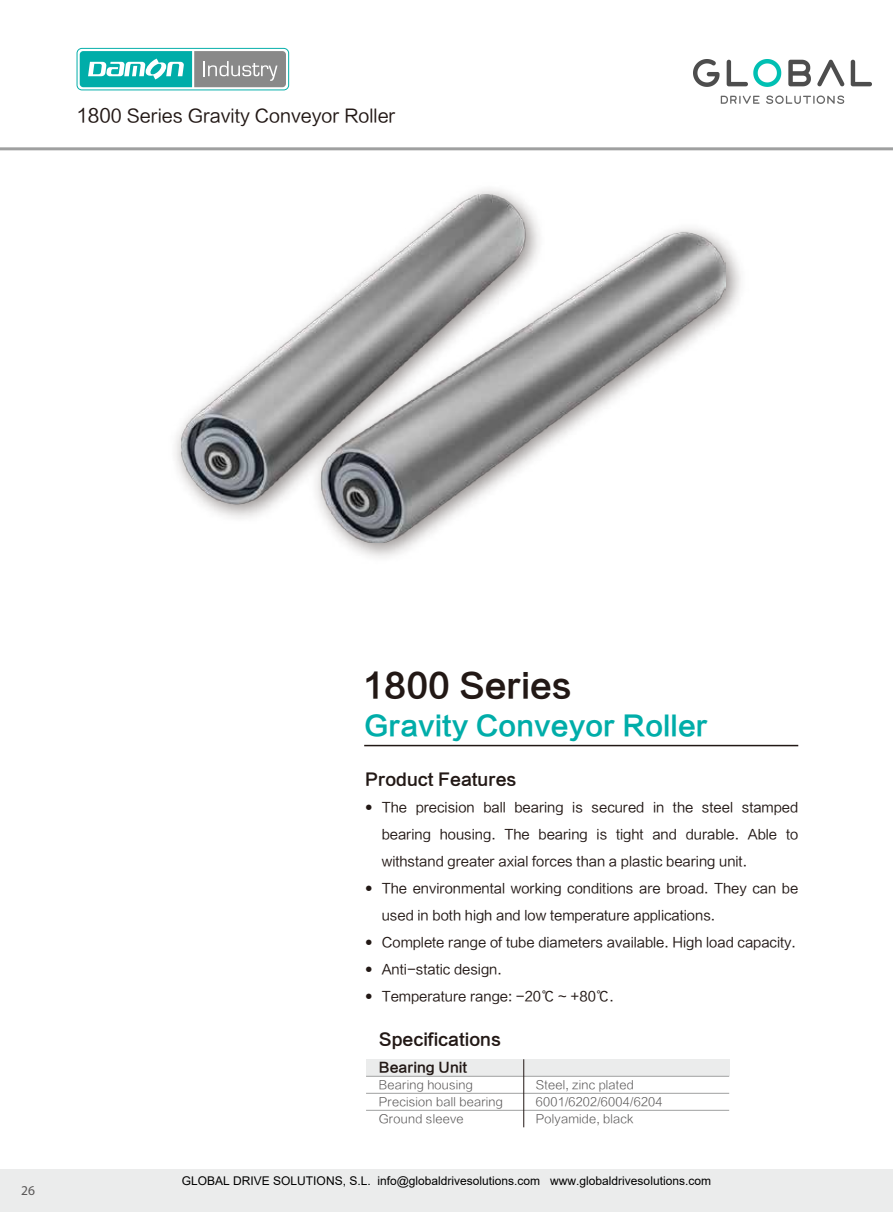
<style>
.page{position:relative;width:893px;height:1212px;background:#fff}
.page>*{position:absolute;margin:0;border:0;box-sizing:border-box;transform-origin:0 0}
.t1{font:33px "FZLTCHJW GB1 0";color:#221815}
.t2{font:27px "FZLTCHJW GB1 0";color:#00ada9}
.t3{font:18px "FZLTHJW GB1 0";color:#221815}
.t4{font:16.5px "FZLTCHJW GB1 0";color:#221815}
.t5{font:13.5px/27px "FZLTHJW GB1 0";color:#221815}
.t6{font:13.5px "FZLTCHJW GB1 0";color:#221815}
.t7{font:13.5px "Myriad";color:#595757}
.t8{font:12px/17.1px "FZLTXHK";color:#595757}
.t9{font:12px "Arial";color:#000}
.t10{font:7.5px "FZLTHJW GB1 0";color:#221815}
.s1{font-size:18.75px}
</style>
<div class="page">
<div style="left:0;top:1169px;width:893px;height:43px;background:#ebecec"></div>
<hr style="left:0;top:147px;width:893px;height:3px;background:#9fa0a0">
<div style="left:366px;top:1059px;width:364px;height:17px;background:#ebecec"></div>
<hr style="left:366px;top:1076px;width:363px;height:1px;background:#9fa0a0">
<hr style="left:366px;top:1093px;width:363px;height:1px;background:#9fa0a0">
<hr style="left:366px;top:1110px;width:363px;height:1px;background:#9fa0a0">
<hr style="left:523px;top:1059px;width:1px;height:68px;background:#221815">
<hr style="left:364px;top:745px;width:434px;height:1px;background:#221815">
<img style="left:346px;top:189px;width:395px;height:369px">
<img style="left:175px;top:195px;width:551px;height:347px">
<svg style="left:77px;top:48px;width:212px;height:42px"></svg>
<img style="left:693px;top:60px;width:179px;height:44px">
<h3 class="t3" style="left:77px;top:105px;width:320px"><span class="s1">180</span>0 Series Gravity Conveyor Roller</h3>
<p class="t7" style="left:21px;top:1183px;width:15px">26</p>
<h1 class="t1" style="left:364px;top:667px;width:209px">1800 Series</h1>
<h2 class="t2" style="left:364px;top:710px;width:345px">Gravity Conveyor Roller</h2>
<p class="t4" style="left:365px;top:770px;width:153px">Product Features</p>
<p class="t10" style="left:365px;top:803px;width:9px">●</p>
<p class="t10" style="left:365px;top:884px;width:9px">●</p>
<p class="t10" style="left:365px;top:938px;width:9px">●</p>
<p class="t10" style="left:365px;top:965px;width:9px">●</p>
<p class="t10" style="left:365px;top:992px;width:9px">●</p>
<p class="t5" style="left:382px;top:794px;width:418px">The precision ball bearing is secured in the steel stamped bearing housing. The bearing is tight and durable. Able to withstand greater axial forces than a plastic bearing unit.<br>The environmental working conditions are broad. They can be used in both high and low temperature applications.<br>Complete range of tube diameters available. High load capacity.<br>Anti-static design.<br>Temperature range: -20℃ ~ +80℃.</p>
<p class="t4" style="left:379px;top:1030px;width:124px">Specifications</p>
<p class="t6" style="left:379px;top:1060px;width:90px">Bearing Unit</p>
<p class="t8" style="left:379px;top:1077px;width:126px">Bearing housing<br>Precision ball bearing<br>Ground sleeve</p>
<p class="t8" style="left:536px;top:1077px;width:128px">Steel, zinc plated<br>6001/6202/6004/6204<br>Polyamide, black</p>
<p class="t9" style="left:182px;top:1172px;width:531px">GLOBAL DRIVE SOLUTIONS, S.L. info@globaldrivesolutions.com www.globaldrivesolutions.com</p>
</div>
